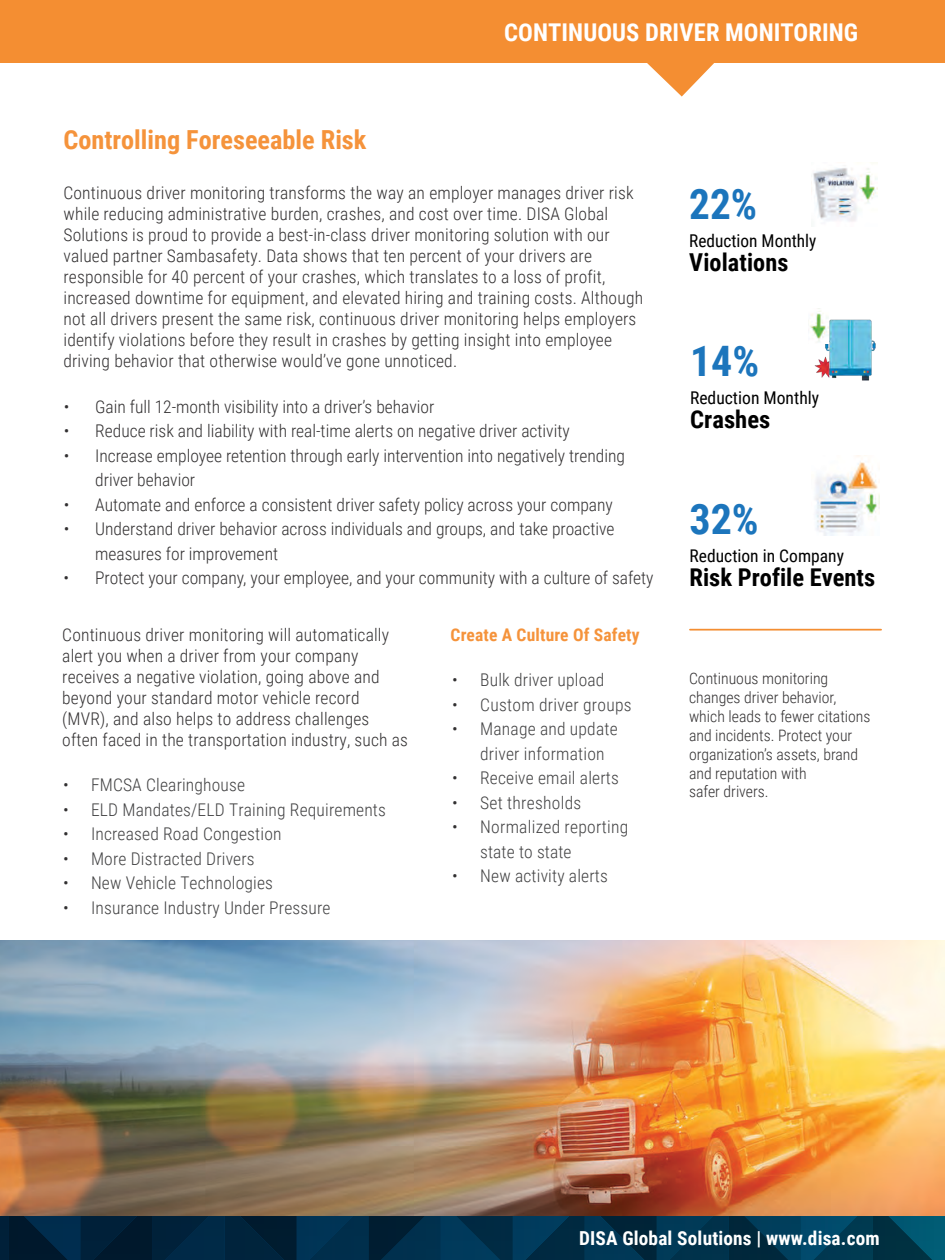
<style>
.page{position:relative;width:945px;height:1260px;background:#fff}
.page>*{position:absolute;margin:0;border:0;box-sizing:border-box;transform-origin:0 0}
.t1{font:700 42px "Roboto Condensed";color:#1c75bc}
.t2{font:700 26.25px "Roboto Condensed";color:#f5933b}
.t3{font:700 24.68px "Roboto Condensed";letter-spacing:.005em;color:#000}
.t4{font:700 24.5px "Roboto Condensed";color:#fff}
.t5{font:700 24.5px "Roboto Condensed";color:#000}
.t6{font:700 19.25px "Roboto Condensed";letter-spacing:.01em;color:#fff}
.t7{font:17.68px "Roboto Condensed";color:#000}
.t8{font:300 17.5px/21px "Roboto Condensed";letter-spacing:.01em;color:#323031}
.t9{font:300 17.5px/24.5px "Roboto Condensed";letter-spacing:.01em;color:#414142}
.t10{font:17.5px "Roboto Condensed";color:#000}
.t11{font:700 17.5px "Roboto Condensed";letter-spacing:.01em;color:#f5933b}
.t12{font:300 15.75px/18.9px "Roboto Condensed";color:#323031}
.s1{color:#323031}
</style>
<div class="page">
<svg style="left:0;top:1216px;width:945px;height:44px;background:#002e48"></svg>
<div style="left:0;top:0;width:945px;height:63px;background:#f48e32"></div>
<svg style="left:647px;top:63px;width:67px;height:34px"></svg>
<hr style="left:690px;top:629px;width:191px;height:2px;background:#f48e32">
<img style="left:0;top:940px;width:945px;height:276px">
<img style="left:813px;top:168px;width:65px;height:54px">
<img style="left:815px;top:455px;width:65px;height:81px">
<img style="left:814px;top:319px;width:62px;height:62px">
<img style="left:810px;top:308px;width:18px;height:35px">
<h3 class="t4" style="left:504px;top:15px;width:356px">CONTINUOUS DRIVER MONITORING</h3>
<h2 class="t2" style="left:63px;top:121px;width:304px">Controlling Foreseeable Risk</h2>
<p class="t8" style="left:63px;top:182px;width:581px">Continuous driver monitoring transforms the way an employer manages driver risk while reducing administrative burden, crashes, and cost over time. DISA Global Solutions is proud to provide a best-in-class driver monitoring solution with our valued partner Sambasafety. Data shows that ten percent of your drivers are responsible for 40 percent of your crashes, which translates to a loss of profit, increased downtime for equipment, and elevated hiring and training costs. Although not all drivers present the same risk, continuous driver monitoring helps employers identify violations before they result in crashes by getting insight into employee driving behavior that otherwise would’ve gone unnoticed.</p>
<p class="t8" style="left:64px;top:395px;width:372px">• Gain full 12-month visibility into a driver’s behavior</p>
<p class="t8" style="left:64px;top:420px;width:508px">• Reduce risk and liability with real-time alerts on negative driver activity</p>
<p class="t8" style="left:95px;top:443px;width:531px;line-height:24.5px;text-indent:-32px">• Increase employee retention through early intervention into negatively trending driver behavior</p>
<p class="t8" style="left:64px;top:493px;width:551px">• Automate and enforce a consistent driver safety policy across your company</p>
<p class="t8" style="left:95px;top:516px;width:521px;line-height:24.5px;text-indent:-31px">• Understand driver behavior across individuals and groups, and take proactive measures for improvement</p>
<p class="t8" style="left:64px;top:567px;width:592px">• Protect your company, your employee, and your community with a culture of safety</p>
<p class="t8" style="left:62px;top:623px;width:347px">Continuous driver monitoring will automatically alert you when a driver from your company receives a negative violation, going above and beyond your standard motor vehicle record (MVR), and also helps to address challenges often faced in the transportation industry, such as</p>
<p class="t9" style="left:63px;top:772px;width:184px"><span class="s1">•</span> FMCSA Clearinghouse</p>
<p class="t9" style="left:63px;top:796px;width:325px"><span class="s1">•</span> ELD Mandates/ELD Training Requirements</p>
<p class="t9" style="left:63px;top:821px;width:220px"><span class="s1">•</span> Increased Road Congestion</p>
<p class="t9" style="left:63px;top:845px;width:193px"><span class="s1">•</span> More Distracted Drivers</p>
<p class="t9" style="left:63px;top:870px;width:212px"><span class="s1">•</span> New Vehicle Technologies</p>
<p class="t9" style="left:63px;top:894px;width:269px"><span class="s1">•</span> Insurance Industry Under Pressure</p>
<p class="t11" style="left:451px;top:622px;width:190px">Create A Culture Of Safety</p>
<p class="t9" style="left:452px;top:667px;width:154px"><span class="s1">•</span> Bulk driver upload</p>
<p class="t9" style="left:452px;top:691px;width:181px"><span class="s1">•</span> Custom driver groups</p>
<p class="t9" style="left:480px;top:716px;width:139px;text-indent:-28px"><span class="s1">•</span> Manage and update driver information</p>
<p class="t9" style="left:452px;top:765px;width:168px"><span class="s1">•</span> Receive email alerts</p>
<p class="t9" style="left:452px;top:789px;width:131px"><span class="s1">•</span> Set thresholds</p>
<p class="t9" style="left:480px;top:814px;width:150px;text-indent:-28px"><span class="s1">•</span> Normalized reporting state to state</p>
<p class="t9" style="left:452px;top:863px;width:157px"><span class="s1">•</span> New activity alerts</p>
<h1 class="t1" style="left:689px;top:174px;width:69px">22%</h1>
<p class="t7" style="left:689px;top:230px;width:129px">Reduction Monthly</p>
<h3 class="t3" style="left:689px;top:248px;width:101px">Violations</h3>
<h1 class="t1" style="left:690px;top:331px;width:71px">14%</h1>
<p class="t10" style="left:690px;top:387px;width:131px">Reduction Monthly</p>
<h3 class="t3" style="left:690px;top:405px;width:82px">Crashes</h3>
<h1 class="t1" style="left:690px;top:490px;width:71px">32%</h1>
<p class="t10" style="left:690px;top:545px;width:156px">Reduction in Company</p>
<h3 class="t5" style="left:690px;top:563px;width:187px">Risk Profile Events</h3>
<p class="t12" style="left:689px;top:668px;width:183px">Continuous monitoring changes driver behavior, which leads to fewer citations and incidents. Protect your organization’s assets, brand and reputation with<br>safer drivers.</p>
<p class="t6" style="left:579px;top:1224px;width:302px">DISA Global Solutions | www.disa.com</p>
</div>
